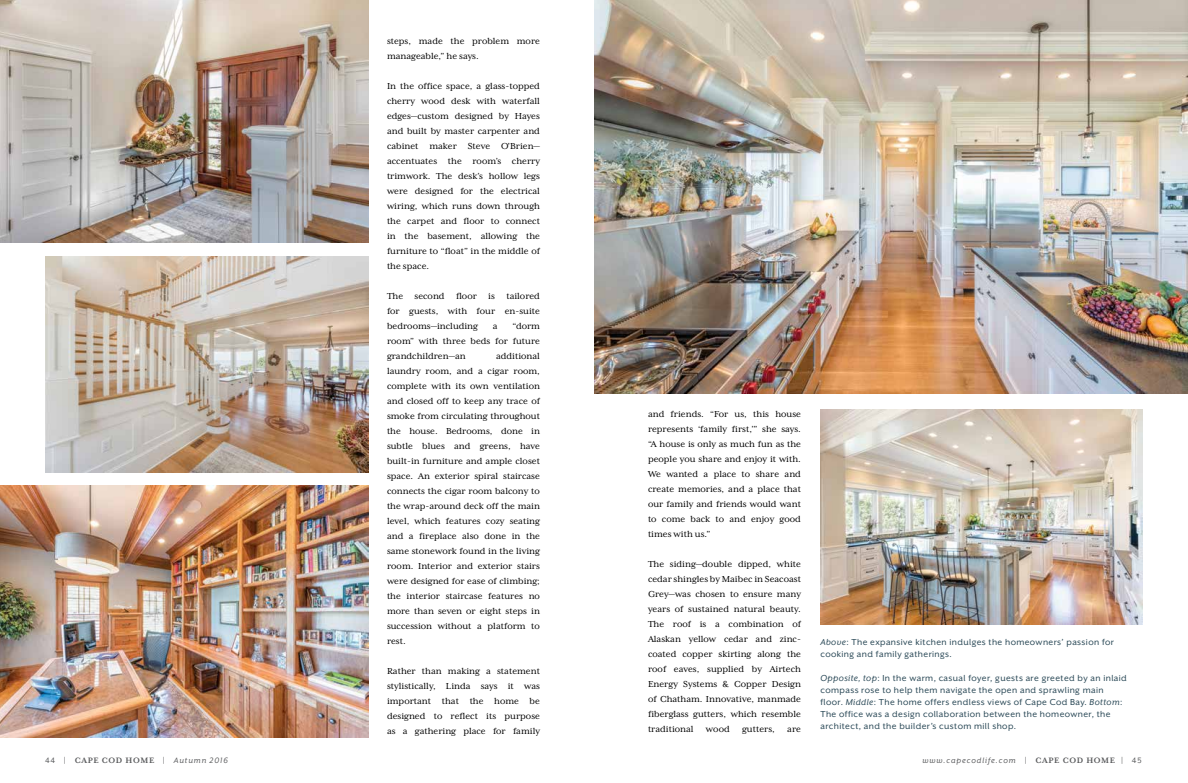
<style>
.page{position:relative;width:1188px;height:783px;background:#fff}
.page>*{position:absolute;margin:0;border:0;box-sizing:border-box;transform-origin:0 0}
.t1{font:10px/15px "Mrs Eaves XL Serif OT";color:#000;text-align:justify}
.t2{font:10px/12px "Mr Eaves XL San R";letter-spacing:.04em;color:#284755}
.t3{font:9px "Mr Eaves XL San RI";letter-spacing:.1em;color:#58595b}
.t4{font:700 9px "Mrs Eaves XL Serif OT";letter-spacing:.075em;color:#58595b}
.s1{font-family:"Mr Eaves XL San RI"}
.s2{font-family:"Mr Eaves XL San R";font-weight:400}
.s3{font-family:"Mr Eaves XL San RI";font-weight:400}
.s4{font-family:"Mr Eaves XL San R"}
.s5{font-family:"Mrs Eaves XL Serif OT";font-weight:700}
</style>
<div class="page">
<img style="left:0;top:0;width:369px;height:243px">
<img style="left:45px;top:256px;width:324px;height:216px">
<img style="left:0;top:486px;width:369px;height:252px">
<img style="left:594px;top:0;width:594px;height:393px">
<img style="left:820px;top:410px;width:323px;height:215px">
<p class="t1" style="left:387px;top:33px;width:154px">steps, made the problem more manageable,” he says.</p>
<p class="t1" style="left:387px;top:78px;width:155px">In the office space, a glass-topped cherry wood desk with waterfall edges—custom designed by Hayes and built by master carpenter and cabinet maker Steve O'Brien— accentuates the room’s cherry trimwork. The desk’s hollow legs were designed for the electrical wiring, which runs down through the carpet and floor to connect in the basement, allowing the furniture to “float” in the middle of the space.</p>
<p class="t1" style="left:387px;top:288px;width:155px">The second floor is tailored for guests, with four en-suite bedrooms—including</p>
<p class="t1" style="left:387px;top:318px;width:155px;text-indent:125px">“dorm room” with three beds for future grandchildren—an</p>
<p class="t1" style="left:493px;top:318px;width:6px">a</p>
<p class="t1" style="left:387px;top:348px;width:155px;text-indent:109px">additional laundry room, and a cigar room, complete with its own ventilation and closed off to keep any trace of smoke from circulating throughout the house. Bedrooms, done in subtle blues and greens, have built-in furniture and ample closet space. An exterior spiral staircase connects the cigar room balcony to the wrap-around deck off the main level, which features cozy seating and a fireplace also done in the same stonework found in the living room. Interior and exterior stairs were designed for ease of climbing; the interior staircase features no more than seven or eight steps in succession without a platform to rest.</p>
<p class="t1" style="left:387px;top:663px;width:155px">Rather than making a statement stylistically, Linda says it was important that the home be designed to reflect its purpose as a gathering place for family</p>
<p class="t1" style="left:648px;top:407px;width:155px">and friends. “For us, this house represents ‘family first,’” she says. “A house is only as much fun as the people you share and enjoy it with.<br>We wanted a place to share and create memories, and a place that our family and friends would want to come back to and enjoy good times with us.”</p>
<p class="t1" style="left:648px;top:557px;width:155px">The siding—double dipped, white cedar shingles by Maibec in Seacoast Grey—was chosen to ensure many years of sustained natural beauty.<br>The roof is a combination of Alaskan yellow cedar and zinc&shy;coated copper skirting along the roof eaves, supplied by Airtech Energy Systems &amp; Copper Design of Chatham. Innovative, manmade fiberglass gutters, which resemble traditional wood gutters, are</p>
<p class="t2" style="left:820px;top:636px;width:295px"><span class="s1">Above</span>: The expansive kitchen indulges the homeowners’ passion for cooking and family gatherings.</p>
<p class="t2" style="left:820px;top:672px;width:308px"><span class="s1">Opposite, top</span>: In the warm, casual foyer, guests are greeted by an inlaid compass rose to help them navigate the open and sprawling main floor. <span class="s1">Middle</span>: The home offers endless views of Cape Cod Bay. <span class="s1">Bottom</span>:<br>The office was a design collaboration between the homeowner, the architect, and the builder’s custom mill shop.</p>
<p class="t4" style="left:45px;top:756px;width:185px"><span class="s2">44 |</span> CAPE COD HOME <span class="s2">|</span> <span class="s3">Autumn 2016</span></p>
<p class="t3" style="left:922px;top:756px;width:221px">www.capecodlife.com <span class="s4">|</span> <span class="s5">CAPE COD HOME</span> <span class="s4">| 45</span></p>
</div>
